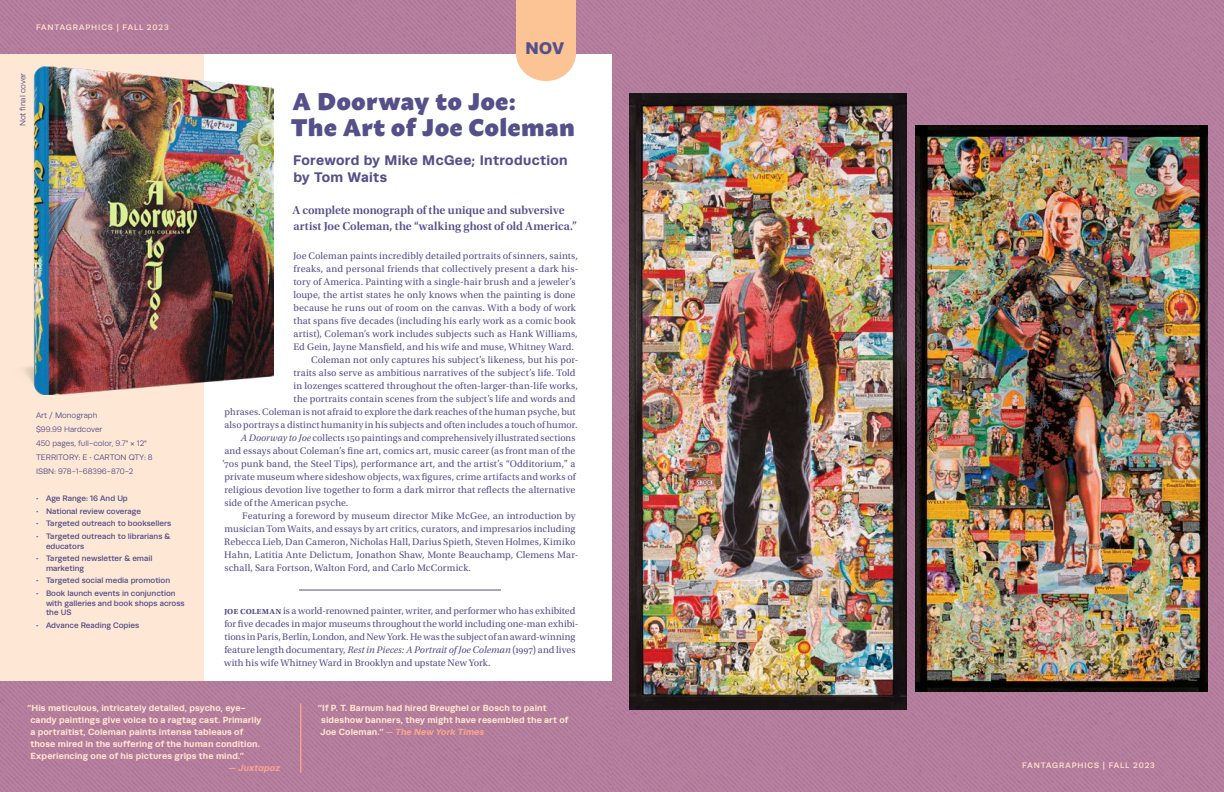
<style>
.page{position:relative;width:1224px;height:792px;background:#fff}
.page>*{position:absolute;margin:0;border:0;box-sizing:border-box;transform-origin:0 0}
.t1{font:900 24px/26px "Macho";letter-spacing:.025em;color:#56508a}
.t2{font:900 17px "Runda";color:#56508a}
.t3{font:700 14px/16.8px "Runda";letter-spacing:.02em;color:#56508a}
.t4{font:12px/16px "Utopia Std Semibold Subh";color:#56508a}
.t5{font:10px/13px "Utopia Std";letter-spacing:.01em;color:#56508a}
.t6{font:700 9px/12px "Runda";letter-spacing:.01em;color:#fee3cd}
.t7{font:italic 700 9px "Runda";letter-spacing:.01em;color:#f8a58d}
.t8{font:500 8px/9.6px "Runda";color:#56508a}
.t9{font:8px/14px "Runda";color:#56508a}
.t10{font:500 8px "Runda";letter-spacing:.11em;color:#fee3cd}
.s1{font-style:italic}
.s2{font-weight:600}
.s3{font-style:italic;color:#f8a58d}
</style>
<div class="page">
<div style="left:0;top:48px;width:204px;height:738px;background:#fee8d5"></div>
<img style="left:0;top:0;width:612px;height:54px">
<img style="left:0;top:681px;width:612px;height:111px">
<img style="left:612px;top:0;width:612px;height:792px">
<svg style="left:516px;top:0;width:60px;height:81px;background:#fcc79b"></svg>
<hr style="left:299px;top:590px;width:202px;height:1px;background:#56508a">
<hr style="left:300px;top:704px;width:1px;height:68px;background:#f8a58d">
<img style="left:24px;top:66px;width:249px;height:328px">
<img style="left:630px;top:93px;width:277px;height:616px">
<img style="left:915px;top:125px;width:293px;height:567px">
<p class="t10" style="left:36px;top:22px;width:134px">FANTAGRAPHICS | FALL 2023</p>
<h2 class="t2" style="left:526px;top:38px;width:40px">NOV</h2>
<p class="t9" style="left:16px;top:126px;width:55px;rotate:-90deg">Not final cover</p>
<h1 class="t1" style="left:291px;top:85px;width:285px">A Doorway to Joe:<br>The Art of Joe Coleman</h1>
<h3 class="t3" style="left:293px;top:152px;width:276px">Foreword by Mike McGee; Introduction by Tom Waits</h3>
<p class="t4" style="left:292px;top:203px;width:286px">A complete monograph of the unique and subversive artist Joe Coleman, the “walking ghost of old America.”</p>
<p class="t5" style="left:293px;top:250px;width:286px">Joe Coleman paints incredibly detailed portraits of sinners, saints,</p>
<p class="t5" style="left:294px;top:263px;width:286px">freaks, and personal friends that collectively present a dark his-</p>
<p class="t5" style="left:293px;top:276px;width:284px">tory of America. Painting with a single-hair brush and a jeweler’s</p>
<p class="t5" style="left:294px;top:289px;width:283px">loupe, the artist states he only knows when the painting is done</p>
<p class="t5" style="left:294px;top:302px;width:284px">because he runs out of room on the canvas. With a body of work</p>
<p class="t5" style="left:293px;top:315px;width:284px">that spans five decades (including his early work as a comic book</p>
<p class="t5" style="left:293px;top:328px;width:286px">artist), Coleman’s work includes subjects such as Hank Williams,</p>
<p class="t5" style="left:293px;top:341px;width:282px">Ed Gein, Jayne Mansfield, and his wife and muse, Whitney Ward.</p>
<p class="t5" style="left:311px;top:354px;width:269px">Coleman not only captures his subject’s likeness, but his por-</p>
<p class="t5" style="left:293px;top:367px;width:284px">traits also serve as ambitious narratives of the subject’s life. Told</p>
<p class="t5" style="left:294px;top:380px;width:286px">in lozenges scattered throughout the often-larger-than-life works,</p>
<p class="t5" style="left:293px;top:393px;width:284px">the portraits contain scenes from the subject’s life and words and</p>
<p class="t5" style="left:224px;top:406px;width:353px">phrases. Coleman is not afraid to explore the dark reaches of the human psyche, but</p>
<p class="t5" style="left:224px;top:419px;width:355px">also portrays a distinct humanity in his subjects and often includes a touch of humor.</p>
<p class="t5" style="left:241px;top:432px;width:336px"><span class="s1">A Doorway to Joe</span> collects 150 paintings and comprehensively illustrated sections</p>
<p class="t5" style="left:224px;top:445px;width:353px">and essays about Coleman’s fine art, comics art, music career (as front man of the</p>
<p class="t5" style="left:222px;top:458px;width:355px">’70s punk band, the Steel Tips), performance art, and the artist’s “Odditorium,” a</p>
<p class="t5" style="left:224px;top:471px;width:353px">private museum where sideshow objects, wax figures, crime artifacts and works of</p>
<p class="t5" style="left:225px;top:484px;width:352px">religious devotion live together to form a dark mirror that reflects the alternative</p>
<p class="t5" style="left:224px;top:497px;width:125px">side of the American psyche.</p>
<p class="t5" style="left:242px;top:510px;width:335px">Featuring a foreword by museum director Mike McGee, an introduction by</p>
<p class="t5" style="left:225px;top:523px;width:352px">musician Tom Waits, and essays by art critics, curators, and impresarios including</p>
<p class="t5" style="left:224px;top:536px;width:353px">Rebecca Lieb, Dan Cameron, Nicholas Hall, Darius Spieth, Steven Holmes, Kimiko</p>
<p class="t5" style="left:224px;top:549px;width:356px">Hahn, Latitia Ante Delictum, Jonathon Shaw, Monte Beauchamp, Clemens Mar-</p>
<p class="t5" style="left:224px;top:562px;width:248px">schall, Sara Fortson, Walton Ford, and Carlo McCormick.</p>
<p class="t5" style="left:224px;top:605px;width:356px"><span class="s2">Joe Coleman</span> is a world-renowned painter, writer, and performer who has exhibited for five decades in major museums throughout the world including one-man exhibi&shy;tions in Paris, Berlin, London, and New York. He was the subject of an award-winning feature length documentary, <span class="s1">Rest in Pieces: A Portrait of Joe Coleman</span> (1997) and lives with his wife Whitney Ward in Brooklyn and upstate New York.</p>
<p class="t6" style="left:30px;top:701px;width:233px;text-indent:-3px">“His meticulous, intricately detailed, psycho, eye&shy;candy paintings give voice to a ragtag cast. Primarily a portraitist, Coleman paints intense tableaus of those mired in the suffering of the human condition.<br>Experiencing one of his pictures grips the mind.”</p>
<p class="t7" style="left:229px;top:762px;width:53px">— Juxtapoz</p>
<p class="t9" style="left:36px;top:409px;width:118px">Art / Monograph<br>$99.99 Hardcover<br>450 pages, full-color, 9.7" × 12"<br>TERRITORY: E • CARTON QTY: 8<br>ISBN: 978-1-68396-870-2</p>
<p class="t8" style="left:36px;top:494px;width:93px">• Age Range: 16 And Up</p>
<p class="t8" style="left:36px;top:506px;width:107px">• National review coverage</p>
<p class="t8" style="left:36px;top:519px;width:137px">• Targeted outreach to booksellers</p>
<p class="t8" style="left:46px;top:531px;width:126px;text-indent:-10px">• Targeted outreach to librarians &amp; educators</p>
<p class="t8" style="left:46px;top:554px;width:108px;text-indent:-10px">• Targeted newsletter &amp; email marketing</p>
<p class="t8" style="left:36px;top:576px;width:136px">• Targeted social media promotion</p>
<p class="t8" style="left:46px;top:588px;width:140px;text-indent:-10px">• Book launch events in conjunction with galleries and book shops across the US</p>
<p class="t8" style="left:36px;top:620px;width:105px">• Advance Reading Copies</p>
<p class="t6" style="left:318px;top:701px;width:252px">“If P. T. Barnum had hired Breughel or Bosch to paint sideshow banners, they might have resembled the art of<br>Joe Coleman.” <span class="s3">— The New York Times</span></p>
<p class="t10" style="left:1022px;top:761px;width:134px">FANTAGRAPHICS | FALL 2023</p>
</div>
